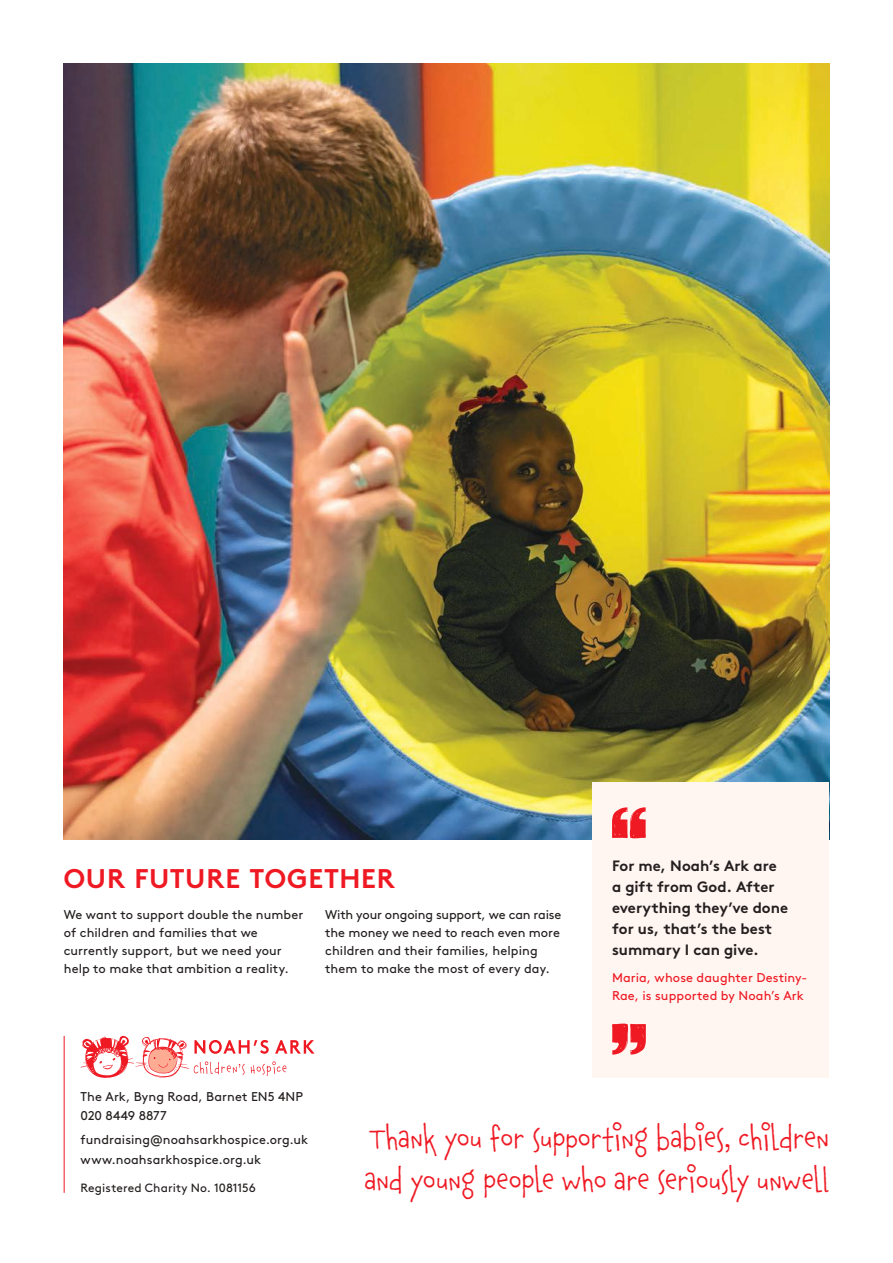
<style>
.page{position:relative;width:893px;height:1263px;background:#fff}
.page>*{position:absolute;margin:0;border:0;box-sizing:border-box;transform-origin:0 0}
.t1{font:30px/42px "Chauncy Pro";letter-spacing:-.005em;color:#ef1923}
.t2{font:700 27px "Brown";letter-spacing:.03em;color:#ef1923}
.t3{font:700 15px/21px "Brown";color:#241f1f}
.t4{font:12.75px/18px "Brown";letter-spacing:.005em;color:#241f1f}
.t5{font:12.75px/18px "Brown";letter-spacing:.01em;color:#ef1923}
.t6{font:12px "Brown";letter-spacing:.005em;color:#241f1f}
</style>
<div class="page">
<img style="left:64px;top:64px;width:765px;height:776px">
<hr style="left:64px;top:1036px;width:1px;height:157px;background:#ef1923">
<svg style="left:81px;top:1036px;width:234px;height:42px"></svg>
<div style="left:592px;top:782px;width:237px;height:296px;background:#fff6f2"></div>
<svg style="left:612px;top:807px;width:34px;height:31px"></svg>
<svg style="left:612px;top:1023px;width:34px;height:31px"></svg>
<h2 class="t2" style="left:64px;top:856px;width:333px">OUR FUTURE TOGETHER</h2>
<p class="t4" style="left:64px;top:904px;width:241px">We want to support double the number of children and families that we currently support, but we need your help to make that ambition a reality.</p>
<p class="t4" style="left:325px;top:904px;width:238px">With your ongoing support, we can raise the money we need to reach even more children and their families, helping them to make the most of every day.</p>
<p class="t3" style="left:612px;top:854px;width:178px">For me, Noah’s Ark are a gift from God. After everything they’ve done for us, that’s the best summary I can give.</p>
<p class="t5" style="left:612px;top:967px;width:197px">Maria, whose daughter Destiny-<br>Rae, is supported by Noah’s Ark</p>
<p class="t4" style="left:81px;top:1086px;width:224px;line-height:19.5px">The Ark, Byng Road, Barnet EN5 4NP<br>020 8449 8877</p>
<p class="t4" style="left:81px;top:1129px;width:229px;line-height:19.5px">fundraising@noahsarkhospice.org.uk www.noahsarkhospice.org.uk</p>
<p class="t6" style="left:81px;top:1178px;width:177px">Registered Charity No. 1081156</p>
<h1 class="t1" style="left:364px;top:1118px;width:466px">Thank you for supporting babies, children and young people who are seriously unwell</h1>
</div>
